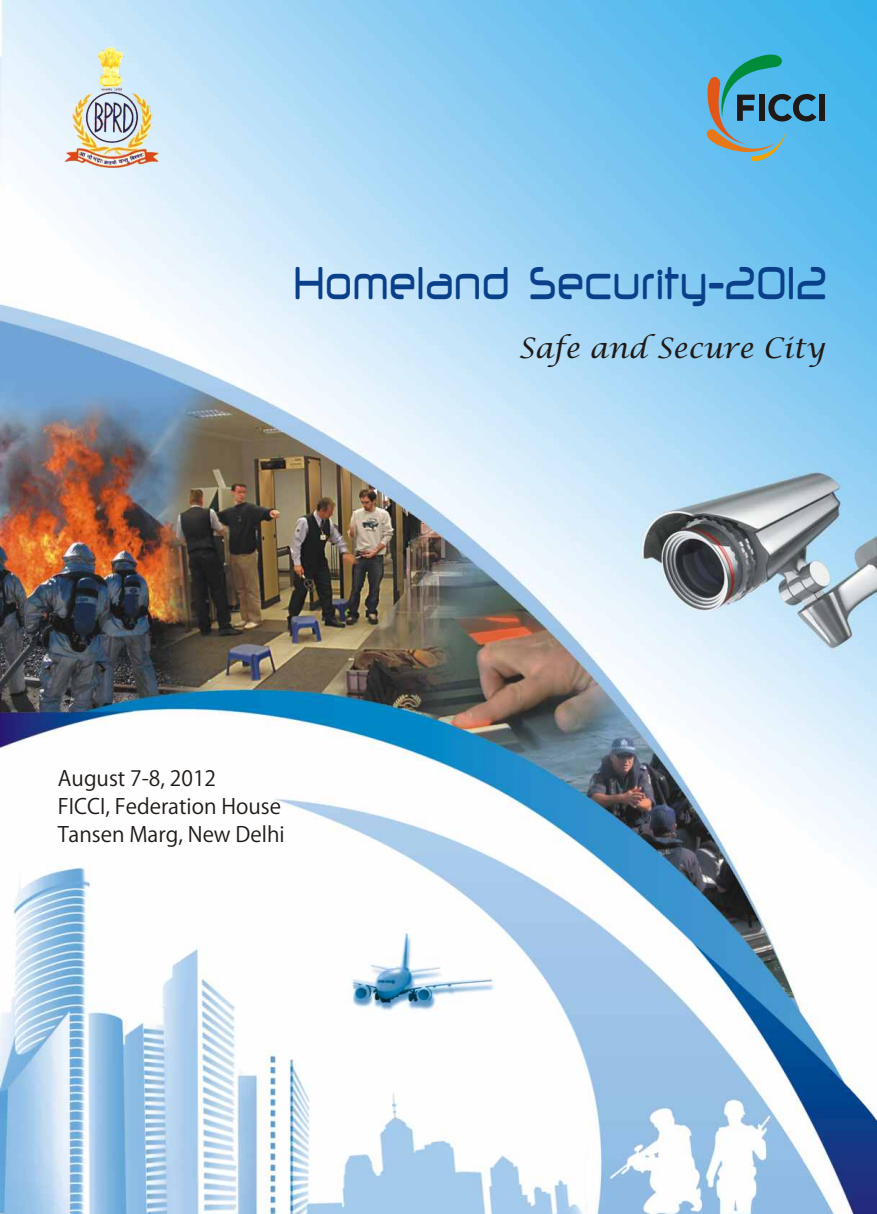
<style>
.page{position:relative;width:877px;height:1214px;background:#fff}
.page>*{position:absolute;margin:0;border:0;box-sizing:border-box;transform-origin:0 0}
.t1{font:500 51.45px "ft 30";color:#0a408a;scale:.66 1}
.t2{font:italic 28.05px "Lucida Calligraphy";color:#1f1a17}
.t3{font:21px/28.2px "Koz Go Pro";color:#1f1a17}
</style>
<div class="page">
<img style="left:0;top:0;width:877px;height:1213px">
<svg style="left:697px;top:47px;width:119px;height:118px;background:#58a6c4"></svg>
<div style="left:819px;top:95px;width:6px;height:26px;background:#1f1a17"></div>
<img style="left:65px;top:47px;width:93px;height:122px">
<h1 class="t1" style="left:293px;top:261px;width:810px">Homeland Security-2012</h1>
<h2 class="t2" style="left:518px;top:333px;width:308px">Safe and Secure City</h2>
<p class="t3" style="left:58px;top:763px;width:228px">August 7-8, 2012<br>FICCI, Federation House<br>Tansen Marg, New Delhi</p>
</div>
